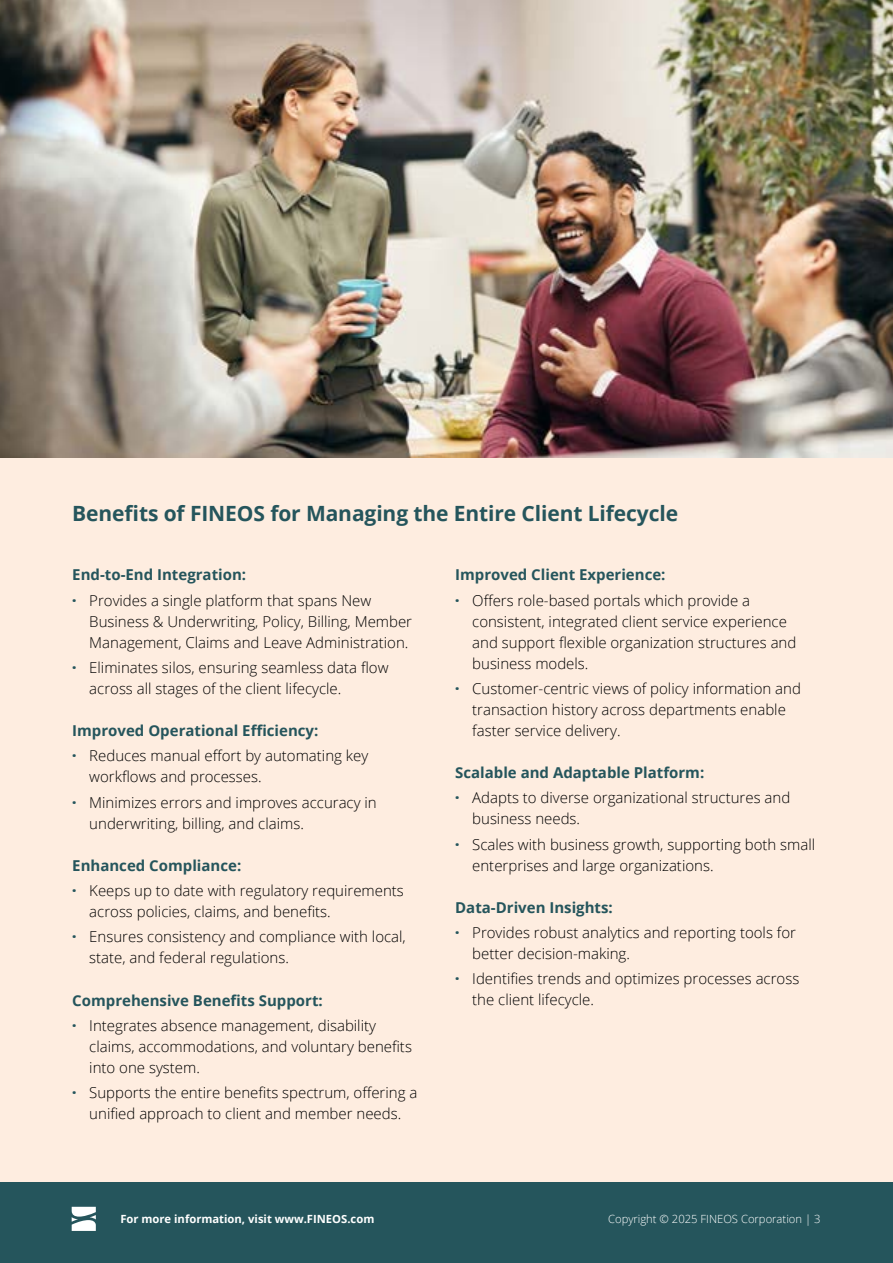
<style>
.page{position:relative;width:893px;height:1263px;background:#fff}
.page>*{position:absolute;margin:0;border:0;box-sizing:border-box;transform-origin:0 0}
.t1{font:700 21px "Open Sans";letter-spacing:-.005em;color:#25555c}
.t2{font:300 15px/25.2px "Open Sans";color:#000}
.t3{font:700 11.25px "Open Sans";color:#fff}
.t4{font:300 11.25px "Open Sans";color:#fff}
.s1{font-weight:700;color:#25555c}
.s2{font-weight:800;color:#25555c}
</style>
<div class="page">
<div style="left:0;top:455px;width:893px;height:728px;background:#feede0"></div>
<img style="left:0;top:0;width:893px;height:457px">
<div style="left:0;top:1182px;width:893px;height:81px;background:#25555c"></div>
<svg style="left:72px;top:1207px;width:24px;height:24px"></svg>
<h1 class="t1" style="left:72px;top:498px;width:607px">Benefits of FINEOS for Managing the Entire Client Lifecycle</h1>
<p class="t2" style="left:72px;top:562px;width:300px"><span class="s1">End-to-End Integration:<br></span><span class="s2">·</span> Provides a single platform that spans New</p>
<p class="t2" style="left:89px;top:610px;width:324px;line-height:21px">Business &amp; Underwriting, Policy, Billing, Member<br>Management, Claims and Leave Administration.</p>
<p class="t2" style="left:89px;top:656px;width:301px;line-height:21px;text-indent:-17px"><span class="s2">·</span> Eliminates silos, ensuring seamless data flow across all stages of the client lifecycle.</p>
<p class="t2" style="left:72px;top:717px;width:298px"><span class="s1">Improved Operational Efficiency:<br></span><span class="s2">·</span> Reduces manual effort by automating key</p>
<p class="t2" style="left:72px;top:764px;width:306px;text-indent:17px">workflows and processes.<br><span class="s2">·</span> Minimizes errors and improves accuracy in</p>
<p class="t2" style="left:89px;top:810px;width:216px">underwriting, billing, and claims.</p>
<p class="t2" style="left:72px;top:852px;width:333px"><span class="s1">Enhanced Compliance:<br></span><span class="s2">·</span> Keeps up to date with regulatory requirements</p>
<p class="t2" style="left:72px;top:898px;width:335px;text-indent:17px">across policies, claims, and benefits.<br><span class="s2">·</span> Ensures consistency and compliance with local,</p>
<p class="t2" style="left:89px;top:945px;width:201px">state, and federal regulations.</p>
<p class="t2" style="left:72px;top:987px;width:305px"><span class="s1">Comprehensive Benefits Support:<br></span><span class="s2">·</span> Integrates absence management, disability</p>
<p class="t2" style="left:89px;top:1035px;width:324px;line-height:21px">claims, accommodations, and voluntary benefits into one system.</p>
<p class="t2" style="left:72px;top:1082px;width:347px;line-height:21px;text-align:center"><span class="s2">·</span> Supports the entire benefits spectrum, offering a unified approach to client and member needs.</p>
<p class="t2" style="left:455px;top:562px;width:297px"><span class="s1">Improved Client Experience:<br></span><span class="s2">·</span> Offers role-based portals which provide a</p>
<p class="t2" style="left:472px;top:610px;width:326px;line-height:21px">consistent, integrated client service experience and support flexible organization structures and business models.</p>
<p class="t2" style="left:472px;top:677px;width:330px;line-height:21px;text-indent:-17px"><span class="s2">·</span> Customer-centric views of policy information and transaction history across departments enable faster service delivery.</p>
<p class="t2" style="left:455px;top:759px;width:337px"><span class="s1">Scalable and Adaptable Platform:<br></span><span class="s2">·</span> Adapts to diverse organizational structures and</p>
<p class="t2" style="left:455px;top:806px;width:361px;text-indent:17px">business needs.<br><span class="s2">·</span> Scales with business growth, supporting both small</p>
<p class="t2" style="left:472px;top:852px;width:243px">enterprises and large organizations.</p>
<p class="t2" style="left:455px;top:894px;width:342px"><span class="s1">Data-Driven Insights:<br></span><span class="s2">·</span> Provides robust analytics and reporting tools for</p>
<p class="t2" style="left:455px;top:940px;width:346px;text-indent:17px">better decision-making.<br><span class="s2">·</span> Identifies trends and optimizes processes across</p>
<p class="t2" style="left:472px;top:987px;width:123px">the client lifecycle.</p>
<p class="t3" style="left:120px;top:1211px;width:256px">For more information, visit www.FINEOS.com</p>
<p class="t4" style="left:608px;top:1211px;width:214px">Copyright © 2025 FINEOS Corporation | 3</p>
</div>
